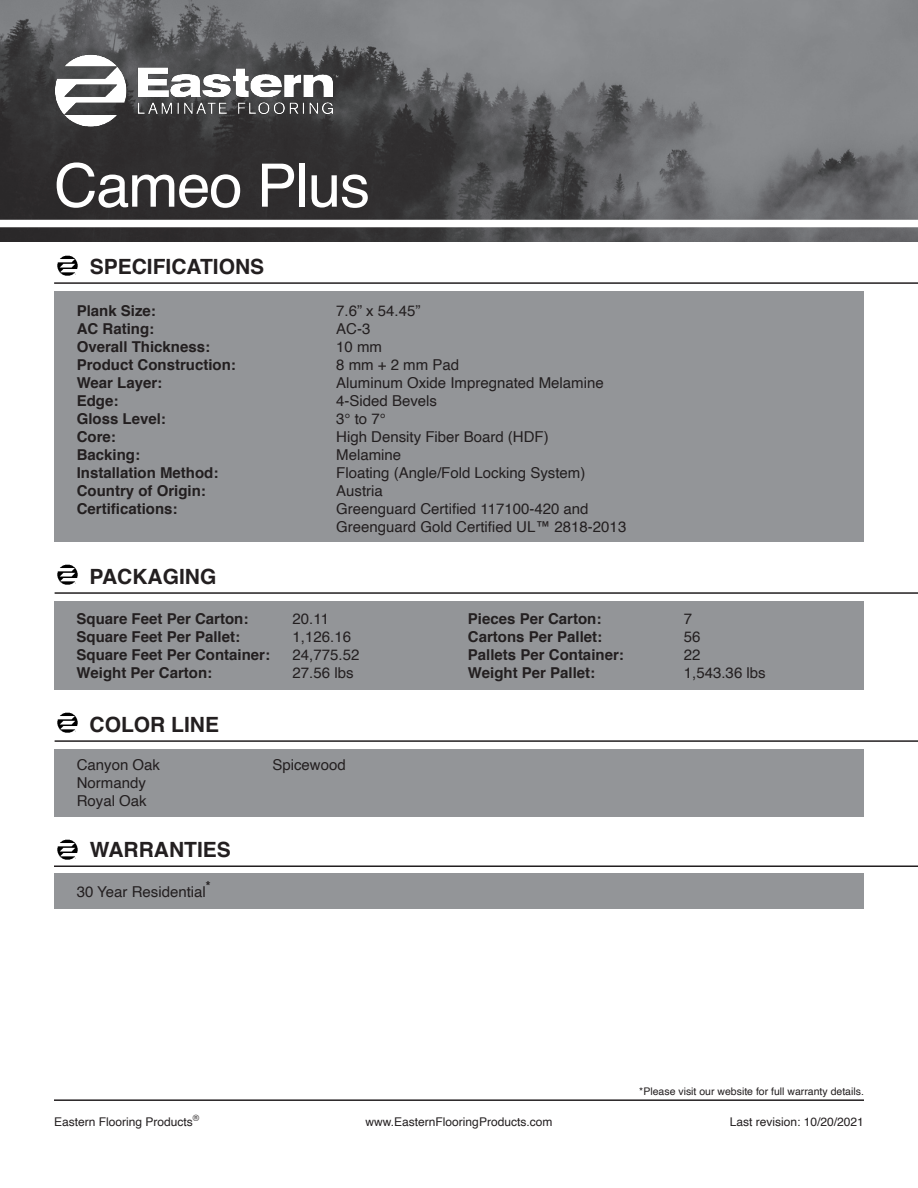
<style>
.page{position:relative;width:918px;height:1188px;background:#fff}
.page>*{position:absolute;margin:0;border:0;box-sizing:border-box;transform-origin:0 0}
.t1{font:60px "Helvetica";letter-spacing:-.02em;color:#fff}
.t2{font:700 21px "Helvetica";color:#231f20}
.t3{font:15px "Helvetica";color:#231f20}
.t4{font:700 15px "Helvetica";color:#231f20}
.t5{font:700 12.3px "Helvetica";color:#231f20}
.t6{font:12px "Helvetica";color:#231f20}
.t7{font:10.5px "Helvetica";color:#231f20}
</style>
<div class="page">
<hr style="left:54px;top:1099px;width:810px;height:2px;background:#231f20">
<img style="left:0;top:0;width:918px;height:242px">
<img style="left:24px;top:24px;width:340px;height:133px">
<div style="left:0;top:220px;width:918px;height:7px;background:#fff"></div>
<div style="left:54px;top:749px;width:810px;height:68px;background:#939598"></div>
<hr style="left:55px;top:740px;width:863px;height:2px;background:#231f20">
<img style="left:57px;top:712px;width:21px;height:21px">
<div style="left:54px;top:873px;width:810px;height:36px;background:#939598"></div>
<hr style="left:54px;top:865px;width:864px;height:2px;background:#231f20">
<img style="left:57px;top:839px;width:21px;height:21px">
<div style="left:54px;top:601px;width:810px;height:89px;background:#939598"></div>
<hr style="left:55px;top:592px;width:863px;height:2px;background:#231f20">
<img style="left:57px;top:564px;width:21px;height:21px">
<div style="left:54px;top:292px;width:810px;height:250px;background:#939598"></div>
<hr style="left:54px;top:282px;width:864px;height:2px;background:#231f20">
<img style="left:57px;top:255px;width:21px;height:21px">
<p class="t1" style="left:54px;top:139px;width:317px">Cameo Plus</p>
<p class="t2" style="left:90px;top:249px;width:176px">SPECIFICATIONS</p>
<p class="t4" style="left:77px;top:298px;width:81px">Plank Size:</p>
<p class="t3" style="left:336px;top:299px;width:86px">7.6” x 54.45”</p>
<p class="t4" style="left:77px;top:316px;width:79px">AC Rating:</p>
<p class="t3" style="left:336px;top:317px;width:36px">AC-3</p>
<p class="t4" style="left:77px;top:334px;width:135px">Overall Thickness:</p>
<p class="t3" style="left:336px;top:335px;width:47px">10 mm</p>
<p class="t4" style="left:77px;top:352px;width:161px">Product Construction:</p>
<p class="t3" style="left:336px;top:353px;width:124px">8 mm + 2 mm Pad</p>
<p class="t4" style="left:77px;top:370px;width:87px">Wear Layer:</p>
<p class="t3" style="left:336px;top:371px;width:269px">Aluminum Oxide Impregnated Melamine</p>
<p class="t4" style="left:77px;top:388px;width:43px">Edge:</p>
<p class="t3" style="left:336px;top:389px;width:102px">4-Sided Bevels</p>
<p class="t4" style="left:77px;top:406px;width:91px">Gloss Level:</p>
<p class="t3" style="left:336px;top:407px;width:51px">3° to 7°</p>
<p class="t4" style="left:77px;top:424px;width:41px">Core:</p>
<p class="t3" style="left:336px;top:425px;width:214px">High Density Fiber Board (HDF)</p>
<p class="t4" style="left:77px;top:442px;width:65px">Backing:</p>
<p class="t3" style="left:336px;top:443px;width:67px">Melamine</p>
<p class="t4" style="left:77px;top:460px;width:143px">Installation Method:</p>
<p class="t3" style="left:336px;top:461px;width:251px">Floating (Angle/Fold Locking System)</p>
<p class="t4" style="left:77px;top:478px;width:131px">Country of Origin:</p>
<p class="t3" style="left:336px;top:479px;width:48px">Austria</p>
<p class="t4" style="left:77px;top:496px;width:102px">Certifications:</p>
<p class="t3" style="left:336px;top:497px;width:254px">Greenguard Certified 117100-420 and</p>
<p class="t3" style="left:336px;top:515px;width:292px">Greenguard Gold Certified UL™ 2818-2013</p>
<p class="t2" style="left:90px;top:559px;width:128px">PACKAGING</p>
<p class="t4" style="left:77px;top:606px;width:173px">Square Feet Per Carton:</p>
<p class="t3" style="left:293px;top:607px;width:38px">20.11</p>
<p class="t4" style="left:77px;top:624px;width:165px">Square Feet Per Pallet:</p>
<p class="t3" style="left:293px;top:625px;width:60px">1,126.16</p>
<p class="t4" style="left:77px;top:642px;width:195px">Square Feet Per Container:</p>
<p class="t3" style="left:293px;top:643px;width:68px">24,775.52</p>
<p class="t4" style="left:77px;top:660px;width:137px">Weight Per Carton:</p>
<p class="t3" style="left:293px;top:661px;width:62px">27.56 lbs</p>
<p class="t2" style="left:90px;top:707px;width:131px">COLOR LINE</p>
<p class="t3" style="left:77px;top:754px;width:85px">Canyon Oak</p>
<p class="t3" style="left:77px;top:772px;width:71px">Normandy</p>
<p class="t3" style="left:77px;top:790px;width:72px">Royal Oak</p>
<p class="t2" style="left:90px;top:832px;width:143px">WARRANTIES</p>
<p class="t5" style="left:206px;top:876px;width:6px">*</p>
<p class="t3" style="left:77px;top:881px;width:131px">30 Year Residential</p>
<p class="t3" style="left:272px;top:754px;width:75px">Spicewood</p>
<p class="t4" style="left:468px;top:606px;width:135px">Pieces Per Carton:</p>
<p class="t3" style="left:684px;top:607px;width:10px">7</p>
<p class="t4" style="left:468px;top:624px;width:136px">Cartons Per Pallet:</p>
<p class="t3" style="left:684px;top:625px;width:18px">56</p>
<p class="t4" style="left:468px;top:642px;width:157px">Pallets Per Container:</p>
<p class="t3" style="left:684px;top:643px;width:18px">22</p>
<p class="t4" style="left:468px;top:660px;width:129px">Weight Per Pallet:</p>
<p class="t3" style="left:684px;top:661px;width:83px">1,543.36 lbs</p>
<p class="t7" style="left:639px;top:1083px;width:226px">*Please visit our website for full warranty details.</p>
<p class="t6" style="left:54px;top:1112px;width:147px">Eastern Flooring Products<sup>®</sup></p>
<p class="t6" style="left:366px;top:1112px;width:188px">www.EasternFlooringProducts.com</p>
<p class="t6" style="left:730px;top:1112px;width:136px">Last revision: 10/20/2021</p>
</div>
